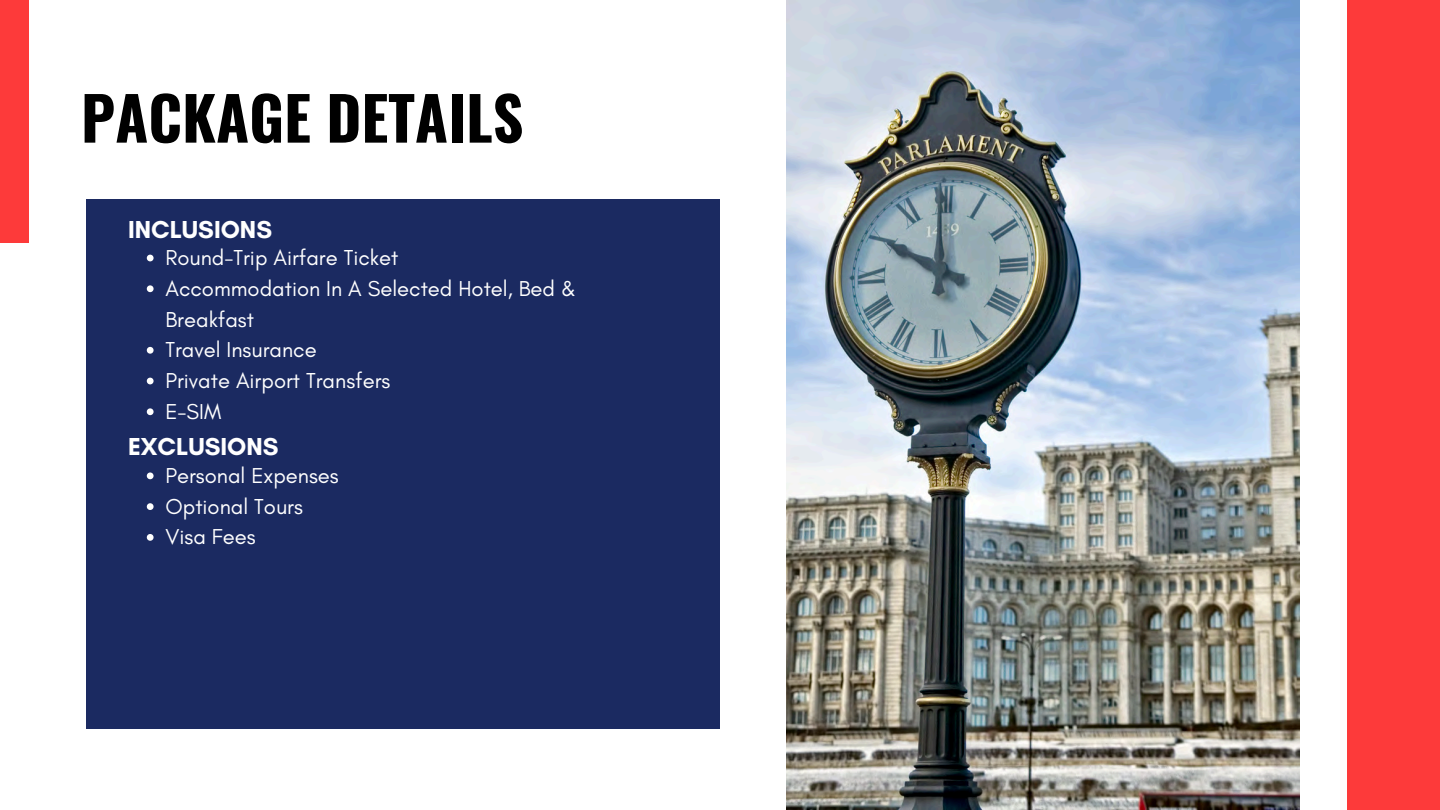
<style>
.page{position:relative;width:1440px;height:810px;background:#fff}
.page>*{position:absolute;margin:0;border:0;box-sizing:border-box;transform-origin:0 0}
.t1{font:700 60px "Oswald";color:#000}
.t2{font:700 25px "Glacial Indifference";color:#fff}
.t3{font:22px/30.7px "Glacial Indifference";color:#fff}
</style>
<div class="page">
<div style="left:86px;top:200px;width:634px;height:529px;background:#1b2a61"></div>
<div style="left:1347px;top:0;width:93px;height:810px;background:#fd3a3a"></div>
<div style="left:0;top:0;width:29px;height:243px;background:#fd3a3a"></div>
<img style="left:786px;top:0;width:513px;height:810px">
<svg style="left:147px;top:255px;width:7px;height:6px"></svg>
<svg style="left:147px;top:285px;width:7px;height:7px"></svg>
<svg style="left:147px;top:347px;width:7px;height:7px"></svg>
<svg style="left:147px;top:378px;width:7px;height:6px"></svg>
<svg style="left:147px;top:408px;width:7px;height:7px"></svg>
<svg style="left:147px;top:472px;width:7px;height:7px"></svg>
<svg style="left:147px;top:503px;width:7px;height:7px"></svg>
<svg style="left:147px;top:534px;width:7px;height:7px"></svg>
<h1 class="t1" style="left:81px;top:71px;width:444px">PACKAGE DETAILS</h1>
<p class="t2" style="left:128px;top:214px;width:146px">INCLUSIONS</p>
<p class="t3" style="left:165px;top:242px;width:412px">Round-Trip Airfare Ticket<br>Accommodation In A Selected Hotel, Bed &amp;<br>Breakfast<br>Travel Insurance<br>Private Airport Transfers<br>E-SIM</p>
<p class="t2" style="left:128px;top:432px;width:152px">EXCLUSIONS</p>
<p class="t3" style="left:165px;top:460px;width:175px">Personal Expenses<br>Optional Tours<br>Visa Fees</p>
</div>
